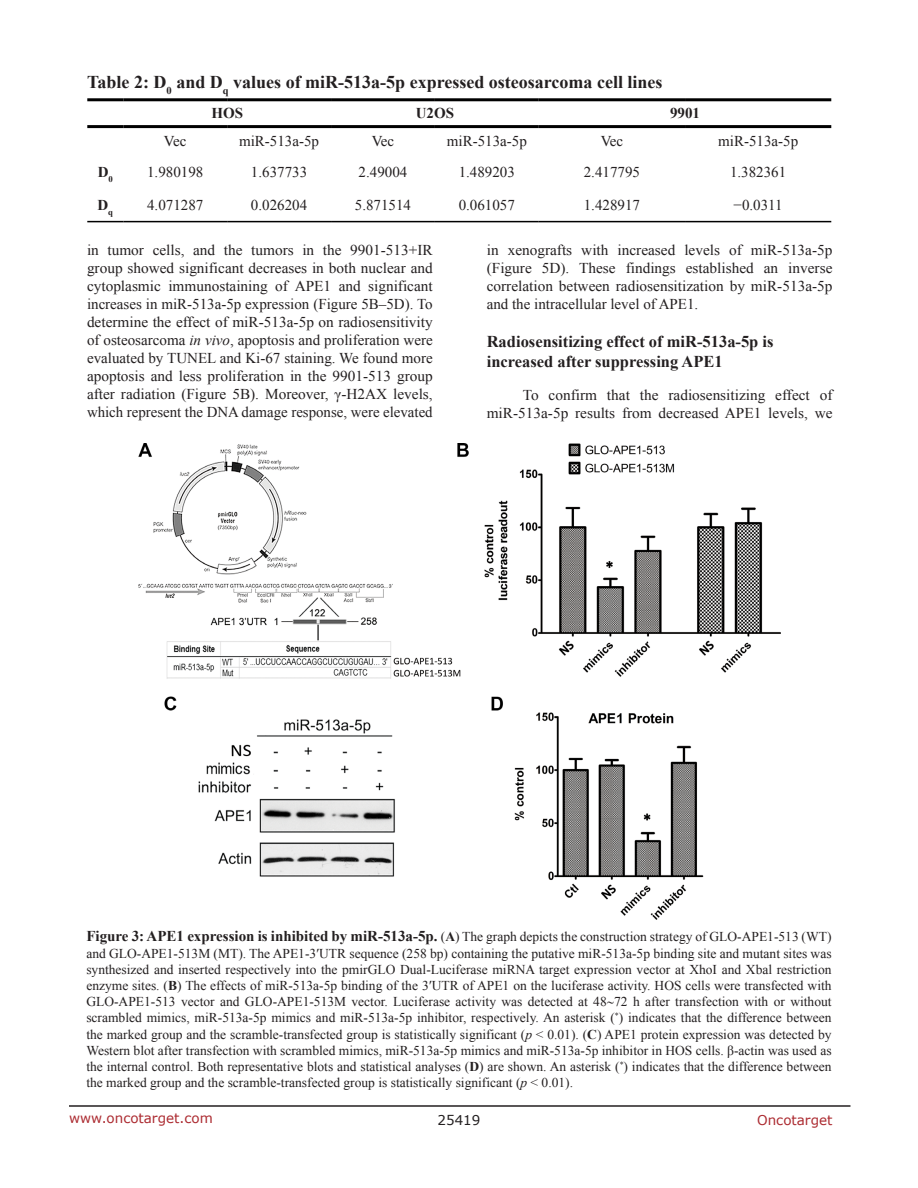
<style>
.page{position:relative;width:918px;height:1188px;background:#fff}
.page>*{position:absolute;margin:0;border:0;box-sizing:border-box;transform-origin:0 0}
.TableHeading{font:700 18px "Times New Roman";color:#231f20}
.SubHeading_middle{font:700 16.5px/19.8px "Times New Roman";color:#231f20}
.BodyText{font:15px/18px "Times New Roman";color:#231f20;text-align:justify}
.TableText{font:15px "Times New Roman";color:#231f20}
.TableText-2{font:700 15px "Times New Roman";color:#231f20}
.FigureText{font:13.5px/16.2px "Times New Roman";color:#231f20;text-align:justify}
.t1{font:13.5px "Verdana";color:#ac2b31}
.t2{font:13.5px "Verdana";color:#231f20}
.s1{font-style:italic}
.s2{font-weight:700;font-size:15px}
.s3{font-weight:700}
</style>
<div class="page">
<hr style="left:69px;top:1105px;width:781px;height:2px;background:#231f20">
<hr style="left:87px;top:221px;width:36px;height:1px;background:#000">
<hr style="left:123px;top:221px;width:104px;height:1px;background:#000">
<hr style="left:227px;top:221px;width:104px;height:1px;background:#000">
<hr style="left:331px;top:221px;width:104px;height:1px;background:#000">
<hr style="left:435px;top:221px;width:104px;height:1px;background:#000">
<hr style="left:539px;top:221px;width:146px;height:1px;background:#000">
<hr style="left:685px;top:221px;width:146px;height:1px;background:#000">
<hr style="left:87px;top:98px;width:36px;height:3px;background:#000">
<hr style="left:123px;top:98px;width:104px;height:3px;background:#000">
<hr style="left:227px;top:98px;width:104px;height:3px;background:#000">
<hr style="left:331px;top:98px;width:104px;height:3px;background:#000">
<hr style="left:435px;top:98px;width:104px;height:3px;background:#000">
<hr style="left:539px;top:98px;width:146px;height:3px;background:#000">
<hr style="left:685px;top:98px;width:146px;height:3px;background:#000">
<hr style="left:87px;top:125px;width:36px;height:3px;background:#000">
<hr style="left:123px;top:125px;width:104px;height:3px;background:#000">
<hr style="left:227px;top:125px;width:104px;height:3px;background:#000">
<hr style="left:331px;top:125px;width:104px;height:3px;background:#000">
<hr style="left:435px;top:125px;width:104px;height:3px;background:#000">
<hr style="left:539px;top:125px;width:146px;height:3px;background:#000">
<hr style="left:685px;top:125px;width:146px;height:3px;background:#000">
<img style="left:139px;top:444px;width:642px;height:475px">
<p class="TableHeading" style="left:87px;top:69px;width:577px">Table 2: D<sub>0</sub> and D<sub>q</sub> values of miR-513a-5p expressed osteosarcoma cell lines</p>
<p class="TableText-2" style="left:211px;top:103px;width:33px">HOS</p>
<p class="TableText-2" style="left:416px;top:103px;width:40px">U2OS</p>
<p class="TableText-2" style="left:670px;top:103px;width:31px">9901</p>
<p class="TableText" style="left:164px;top:131px;width:24px">Vec</p>
<p class="TableText" style="left:239px;top:131px;width:81px">miR-513a-5p</p>
<p class="TableText" style="left:372px;top:131px;width:24px">Vec</p>
<p class="TableText" style="left:447px;top:131px;width:81px">miR-513a-5p</p>
<p class="TableText" style="left:601px;top:131px;width:24px">Vec</p>
<p class="TableText" style="left:718px;top:131px;width:81px">miR-513a-5p</p>
<p class="TableText-2" style="left:98px;top:162px;width:17px">D<sub>0</sub></p>
<p class="TableText" style="left:147px;top:162px;width:58px">1.980198</p>
<p class="TableText" style="left:251px;top:162px;width:58px">1.637733</p>
<p class="TableText" style="left:359px;top:162px;width:50px">2.49004</p>
<p class="TableText" style="left:459px;top:162px;width:58px">1.489203</p>
<p class="TableText" style="left:584px;top:162px;width:58px">2.417795</p>
<p class="TableText" style="left:730px;top:162px;width:58px">1.382361</p>
<p class="TableText-2" style="left:97px;top:195px;width:17px">D<sub>q</sub></p>
<p class="TableText" style="left:147px;top:195px;width:58px">4.071287</p>
<p class="TableText" style="left:251px;top:195px;width:58px">0.026204</p>
<p class="TableText" style="left:355px;top:195px;width:58px">5.871514</p>
<p class="TableText" style="left:459px;top:195px;width:58px">0.061057</p>
<p class="TableText" style="left:584px;top:195px;width:58px">1.428917</p>
<p class="TableText" style="left:734px;top:195px;width:51px">−0.0311</p>
<p class="BodyText" style="left:87px;top:241px;width:347px">in tumor cells, and the tumors in the 9901-513+IR group showed significant decreases in both nuclear and cytoplasmic immunostaining of APE1 and significant increases in miR-513a-5p expression (Figure 5B–5D). To determine the effect of miR-513a-5p on radiosensitivity of osteosarcoma <span class="s1">in vivo</span>, apoptosis and proliferation were evaluated by TUNEL and Ki-67 staining. We found more apoptosis and less proliferation in the 9901-513 group after radiation (Figure 5B). Moreover, γ-H2AX levels, which represent the DNA damage response, were elevated</p>
<p class="BodyText" style="left:487px;top:241px;width:347px">in xenografts with increased levels of miR-513a-5p (Figure 5D). These findings established an inverse correlation between radiosensitization by miR-513a-5p and the intracellular level of APE1.</p>
<p class="SubHeading_middle" style="left:487px;top:331px;width:288px">Radiosensitizing effect of miR-513a-5p is increased after suppressing APE1</p>
<p class="BodyText" style="left:487px;top:386px;width:347px;text-align:right">To confirm that the radiosensitizing effect of miR-513a-5p results from decreased APE1 levels, we</p>
<p class="FigureText" style="left:86px;top:929px;width:747px"><span class="s2">Figure 3: APE1 expression is inhibited by miR-513a-5p.</span> (<span class="s3">A</span>) The graph depicts the construction strategy of GLO-APE1-513 (WT) and GLO-APE1-513M (MT). The APE1-3′UTR sequence (258 bp) containing the putative miR-513a-5p binding site and mutant sites was synthesized and inserted respectively into the pmirGLO Dual-Luciferase miRNA target expression vector at XhoI and Xbal restriction enzyme sites. (<span class="s3">B</span>) The effects of miR-513a-5p binding of the 3′UTR of APE1 on the luciferase activity. HOS cells were transfected with GLO-APE1-513 vector and GLO-APE1-513M vector. Luciferase activity was detected at 48∼72 h after transfection with or without scrambled mimics, miR-513a-5p mimics and miR-513a-5p inhibitor, respectively. An asterisk (<sup>*</sup>) indicates that the difference between the marked group and the scramble-transfected group is statistically significant (<span class="s1">p</span> &lt; 0.01). (<span class="s3">C</span>) APE1 protein expression was detected by Western blot after transfection with scrambled mimics, miR-513a-5p mimics and miR-513a-5p inhibitor in HOS cells. β-actin was used as the internal control. Both representative blots and statistical analyses (<span class="s3">D</span>) are shown. An asterisk (<sup>*</sup>) indicates that the difference between the marked group and the scramble-transfected group is statistically significant (<span class="s1">p</span> &lt; 0.01).</p>
<p class="t1" style="left:69px;top:1109px;width:145px">www.oncotarget.com</p>
<p class="t2" style="left:438px;top:1111px;width:44px">25419</p>
<p class="t1" style="left:757px;top:1111px;width:77px">Oncotarget</p>
</div>
